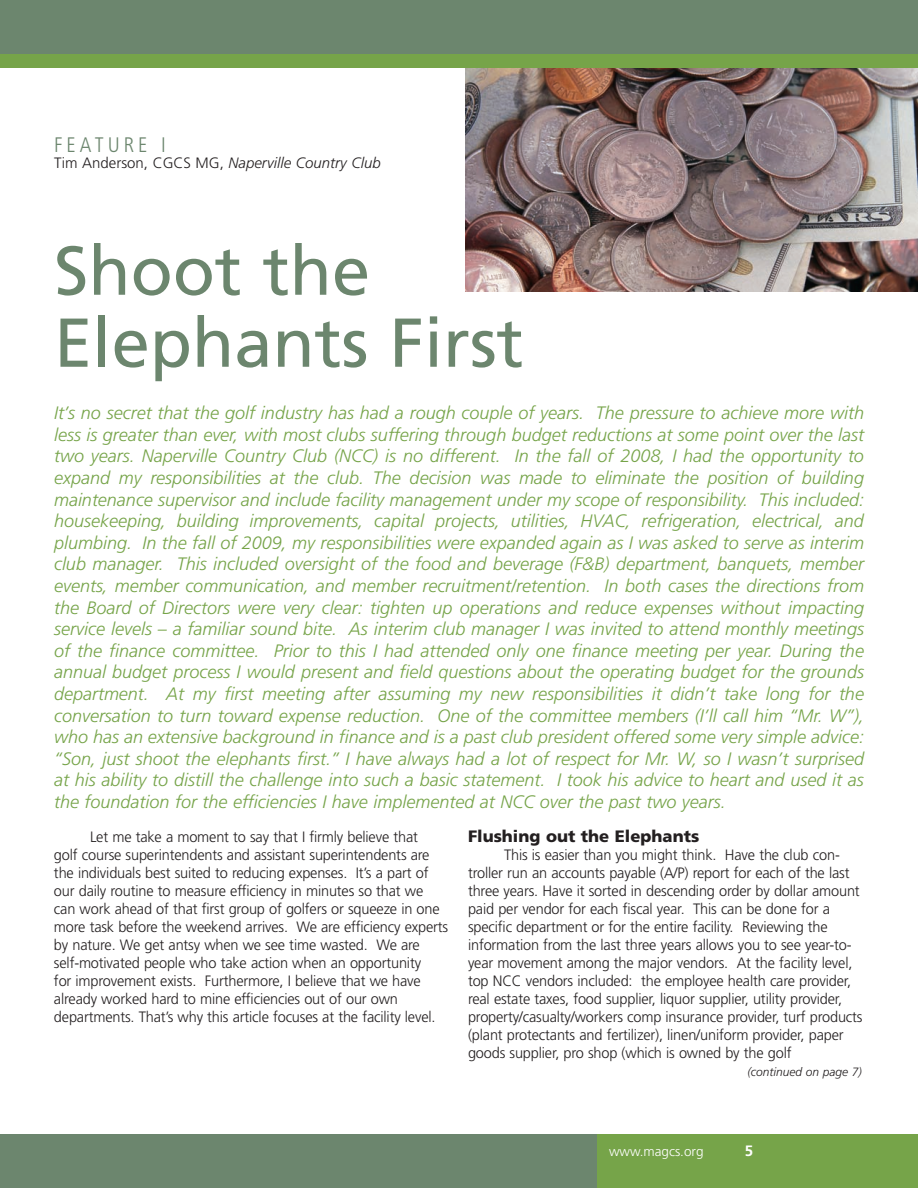
<style>
.page{position:relative;width:918px;height:1188px;background:#fff}
.page>*{position:absolute;margin:0;border:0;box-sizing:border-box;transform-origin:0 0}
.t1{font:69px/72px "Frutiger";color:#6c866e}
.t2{font:300 condensed 21px "Frutiger";letter-spacing:.19em;color:#6c866e}
.t3{font:italic 300 18px/21.6px "Frutiger";color:#76a449;text-align:justify}
.t4{font:900 16.5px "Frutiger";color:#231f20}
.t5{font:300 15px/18px "Frutiger";letter-spacing:-.01em;color:#231f20}
.t6{font:italic 300 15px "Frutiger";color:#231f20}
.t7{font:700 15px "Frutiger";color:#fff}
.t8{font:300 13.5px "Frutiger";color:#fff}
.t9{font:italic 300 12px "Frutiger";color:#231f20}
.s1{font-style:normal}
</style>
<div class="page">
<img style="left:466px;top:68px;width:452px;height:224px">
<div style="left:0;top:0;width:918px;height:68px;background:#6c866e"></div>
<div style="left:0;top:1134px;width:918px;height:54px;background:#6c866e"></div>
<div style="left:597px;top:1134px;width:321px;height:54px;background:#76a449"></div>
<div style="left:0;top:54px;width:918px;height:14px;background:#76a449"></div>
<p class="t2" style="left:54px;top:136px;width:113px">FEATURE I</p>
<p class="t6" style="left:54px;top:157px;width:328px"><span class="s1">Tim Anderson, CGCS MG,</span> Naperville Country Club</p>
<h1 class="t1" style="left:54px;top:240px;width:471px">Shoot the<br>Elephants First</h1>
<p class="t3" style="left:54px;top:404px;width:812px">It’s no secret that the golf industry has had a rough couple of years. The pressure to achieve more with less is greater than ever, with most clubs suffering through budget reductions at some point over the last two years. Naperville Country Club (NCC) is no different. In the fall of 2008, I had the opportunity to expand my responsibilities at the club. The decision was made to eliminate the position of building maintenance supervisor and include facility management under my scope of responsibility. This included: housekeeping, building improvements, capital projects, utilities, HVAC, refrigeration, electrical, and plumbing. In the fall of 2009, my responsibilities were expanded again as I was asked to serve as interim club manager. This included oversight of the food and beverage (F&amp;B) department, banquets, member events, member communication, and member recruitment/retention. In both cases the directions from the Board of Directors were very clear: tighten up operations and reduce expenses without impacting service levels – a familiar sound bite. As interim club manager I was invited to attend monthly meetings of the finance committee. Prior to this I had attended only one finance meeting per year. During the annual budget process I would present and field questions about the operating budget for the grounds department. At my first meeting after assuming my new responsibilities it didn’t take long for the conversation to turn toward expense reduction. One of the committee members (I’ll call him “Mr. W”), who has an extensive background in finance and is a past club president offered some very simple advice: “Son, just shoot the elephants first.” I have always had a lot of respect for Mr. W, so I wasn’t surprised at his ability to distill the challenge into such a basic statement. I took his advice to heart and used it as the foundation for the efficiencies I have implemented at NCC over the past two years.</p>
<p class="t5" style="left:54px;top:828px;width:396px;text-indent:36px">Let me take a moment to say that I firmly believe that<br>golf course superintendents and assistant superintendents are the individuals best suited to reducing expenses. It’s a part of our daily routine to measure efficiency in minutes so that we can work ahead of that first group of golfers or squeeze in one more task before the weekend arrives. We are efficiency experts by nature. We get antsy when we see time wasted. We are self-motivated people who take action when an opportunity<br>for improvement exists. Furthermore, I believe that we have already worked hard to mine efficiencies out of our own departments. That’s why this article focuses at the facility level.</p>
<p class="t4" style="left:468px;top:829px;width:233px">Flushing out the Elephants</p>
<p class="t5" style="left:468px;top:846px;width:396px;text-indent:36px">This is easier than you might think. Have the club con&shy;troller run an accounts payable (A/P) report for each of the last three years. Have it sorted in descending order by dollar amount paid per vendor for each fiscal year. This can be done for a specific department or for the entire facility. Reviewing the information from the last three years allows you to see year-to&shy;year movement among the major vendors. At the facility level, top NCC vendors included: the employee health care provider, real estate taxes, food supplier, liquor supplier, utility provider, property/casualty/workers comp insurance provider, turf products (plant protectants and fertilizer), linen/uniform provider, paper goods supplier, pro shop (which is owned by the golf</p>
<p class="t9" style="left:747px;top:1067px;width:116px">(continued on page 7)</p>
<p class="t8" style="left:609px;top:1146px;width:96px">www.magcs.org</p>
<p class="t7" style="left:745px;top:1144px;width:10px">5</p>
</div>
